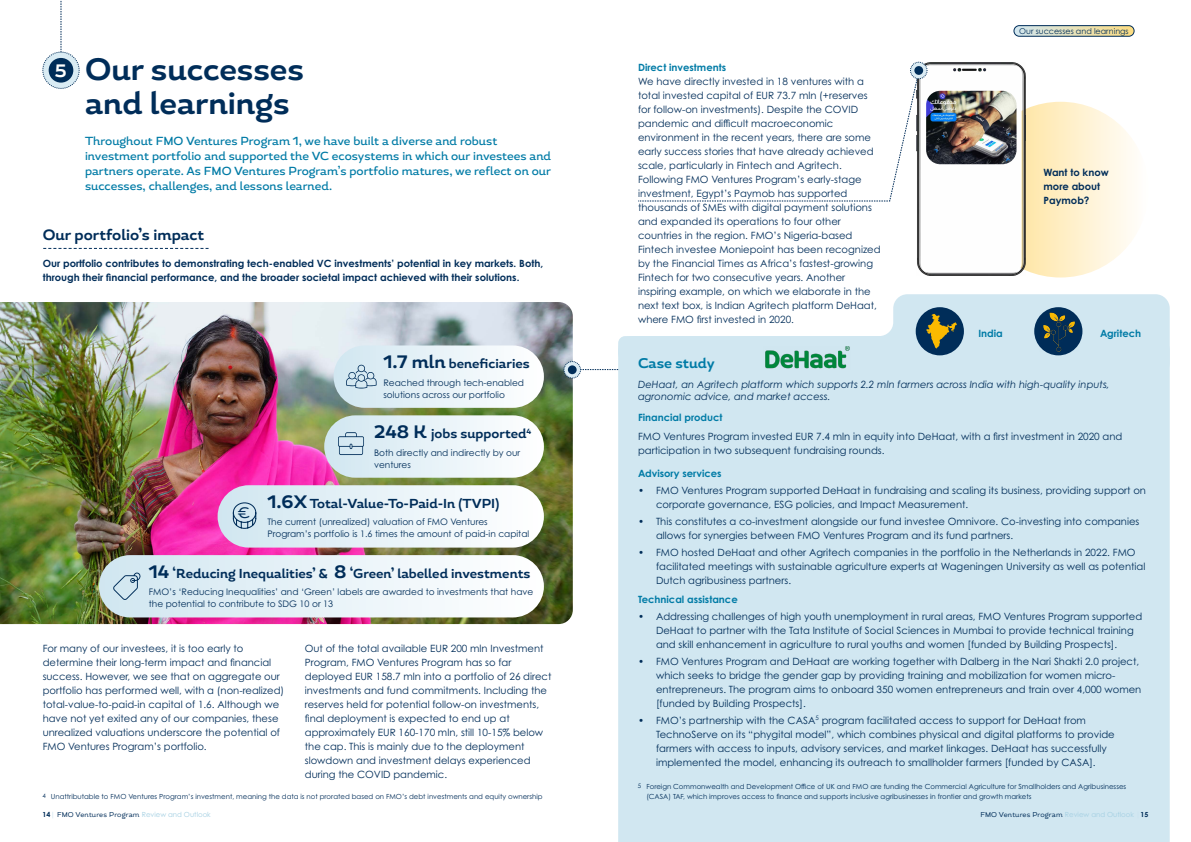
<style>
.page{position:relative;width:1191px;height:842px;background:#fff}
.page>*{position:absolute;margin:0;border:0;box-sizing:border-box;transform-origin:0 0}
.t1{font:700 31px/33.4px "Magallanes";color:#002d59}
.t2{font:700 18px "Magallanes";color:#fff}
.t3{font:15.2px "Magallanes";color:#002d59}
.t4{font:700 15px "Magallanes";color:#002d59}
.t5{font:700 14px "Magallanes";color:#007ba6}
.t6{font:700 13px "Magallanes";color:#002d59}
.t7{font:500 11.7px/15px "Magallanes";color:#007ba6}
.t8{font:10px/14px "Century Gothic Pro";color:#002d59}
.t9{font:700 10px/14px "Century Gothic Pro";color:#002d59}
.t10{font:italic 10px/12px "Century Gothic Pro";color:#002d59}
.t11{font:700 10px "Century Gothic Pro";color:#007ba6}
.t12{font:9px/12px "Century Gothic Pro";color:#002d59}
.t13{font:8px "Century Gothic Pro";color:#002d59}
.t14{font:7px/10px "Century Gothic Pro";color:#002d59}
.t15{font:7px "Magallanes";letter-spacing:.02em;color:#002d59}
.t16{font:6.1px "Century Gothic Pro";color:#002d59}
.s1{font-size:18px}
.s2{font-size:6.1px}
.s3{font-family:"Century Gothic Pro";font-weight:700}
.s4{font-family:"Century Gothic Pro";color:#c8e2ee}
.s5{font-family:"Century Gothic Pro";color:#a3cfe2}
</style>
<div class="page">
<svg style="left:882px;top:294px;width:287px;height:42px;fill:#d1e7f1"></svg>
<div style="left:618px;top:336px;width:551px;height:506px;background:#d1e7f1"></div>
<svg style="left:972px;top:102px;width:176px;height:175px"></svg>
<img style="left:0;top:302px;width:573px;height:322px">
<svg style="left:43px;top:248px;width:165px;height:1px"></svg>
<div style="left:218px;top:485px;width:326px;height:63px;background:linear-gradient(to right,#d1e7f1,#fefefe);border-radius:31px"></div>
<svg style="left:232px;top:502px;width:25px;height:27px"></svg>
<div style="left:333px;top:345px;width:211px;height:63px;background:linear-gradient(to right,#d1e6f0,#fefeff);border-radius:31px"></div>
<svg style="left:346px;top:365px;width:30px;height:23px"></svg>
<div style="left:99px;top:555px;width:445px;height:62px;background:linear-gradient(to right,#d1e6f1,#fff);border-radius:31px"></div>
<svg style="left:113px;top:571px;width:28px;height:29px"></svg>
<svg style="left:42px;top:0;width:38px;height:89px"></svg>
<div style="left:49px;top:58px;width:24px;height:25px;background:#002d59;border-radius:50%"></div>
<div style="left:324px;top:415px;width:220px;height:63px;background:linear-gradient(to right,#d1e6f0,#fefeff);border-radius:31px"></div>
<svg style="left:338px;top:432px;width:26px;height:23px"></svg>
<img style="left:763px;top:347px;width:87px;height:22px">
<img style="left:922px;top:65px;width:104px;height:211px">
<svg style="left:638px;top:62px;width:383px;height:211px"></svg>
<div style="left:914px;top:66px;width:9px;height:9px;background:#002d59;border-radius:50%"></div>
<svg style="left:563px;top:361px;width:55px;height:18px"></svg>
<div style="left:568px;top:365px;width:8px;height:9px;background:#002d59;border-radius:50%"></div>
<div style="left:1034px;top:307px;width:48px;height:48px;background:#002d59;border-radius:50%"></div>
<img style="left:1039px;top:312px;width:39px;height:39px">
<div style="left:915px;top:307px;width:49px;height:48px;background:#002d59;border-radius:50%"></div>
<svg style="left:926px;top:314px;width:31px;height:34px"></svg>
<svg style="left:1014px;top:26px;width:120px;height:10px"></svg>
<div style="left:1013px;top:25px;width:121px;height:12px;border:1px solid #002d59;border-radius:5px"></div>
<h1 class="t1" style="left:85px;top:54px;width:220px">Our successes and learnings</h1>
<p class="t7" style="left:85px;top:134px;width:467px">Throughout FMO Ventures Program 1, we have built a diverse and robust investment portfolio and supported the VC ecosystems in which our investees and partners operate. As FMO Ventures Program’s portfolio matures, we reflect on our successes, challenges, and lessons learned.</p>
<h3 class="t4" style="left:43px;top:225px;width:163px">Our portfolio’s impact</h3>
<p class="t9" style="left:43px;top:256px;width:502px">Our portfolio contributes to demonstrating tech-enabled VC investments’ potential in key markets. Both, through their financial performance, and the broader societal impact achieved with their solutions.</p>
<h2 class="t2" style="left:55px;top:59px;width:13px">5</h2>
<h3 class="t6" style="left:383px;top:355px;width:148px"><span class="s1">1.7 mln</span> beneficiaries</h3>
<p class="t12" style="left:383px;top:376px;width:142px">Reached through tech-enabled solutions across our portfolio</p>
<h3 class="t3" style="left:237px;top:504px;width:14px">€</h3>
<h3 class="t6" style="left:374px;top:425px;width:159px"><span class="s1">248 K</span> jobs supported<sup>4</sup></h3>
<p class="t12" style="left:374px;top:446px;width:148px">Both directly and indirectly by our ventures</p>
<h3 class="t6" style="left:267px;top:495px;width:233px"><span class="s1">1.6X</span> Total-Value-To-Paid-In (TVPI)</h3>
<p class="t12" style="left:267px;top:516px;width:263px">The current (unrealized) valuation of FMO Ventures<br>Program’s portfolio is 1.6 times the amount of paid-in capital</p>
<h3 class="t6" style="left:149px;top:565px;width:383px"><span class="s1">14</span> ‘Reducing Inequalities’ &amp; <span class="s1">8</span> ‘Green’ labelled investments</h3>
<p class="t12" style="left:149px;top:586px;width:386px">FMO’s ‘Reducing Inequalities’ and ‘Green’ labels are awarded to investments that have the potential to contribute to SDG 10 or 13</p>
<p class="t8" style="left:43px;top:641px;width:243px">For many of our investees, it is too early to determine their long-term impact and financial success. However, we see that on aggregate our portfolio has performed well, with a (non-realized) total-value-to-paid-in capital of 1.6. Although we have not yet exited any of our companies, these unrealized valuations underscore the potential of FMO Ventures Program’s portfolio.</p>
<p class="t8" style="left:305px;top:641px;width:248px">Out of the total available EUR 200 mln Investment Program, FMO Ventures Program has so far deployed EUR 158.7 mln into a portfolio of 26 direct investments and fund commitments. Including the reserves held for potential follow-on investments, final deployment is expected to end up at approximately EUR 160-170 mln, still 10-15% below the cap. This is mainly due to the deployment slowdown and investment delays experienced during the COVID pandemic.</p>
<p class="t14" style="left:42px;top:791px;width:502px"><span class="s2">4</span> Unattributable to FMO Ventures Program’s investment, meaning the data is not prorated based on FMO’s debt investments and equity ownership</p>
<p class="t11" style="left:638px;top:61px;width:90px">Direct investments</p>
<p class="t8" style="left:638px;top:74px;width:244px">We have directly invested in 18 ventures with a total invested capital of EUR 73.7 mln (+reserves for follow-on investments). Despite the COVID pandemic and difficult macroeconomic environment in the recent years, there are some early success stories that have already achieved scale, particularly in Fintech and Agritech.<br>Following FMO Ventures Program’s early-stage investment, Egypt’s Paymob has supported thousands of SMEs with digital payment solutions and expanded its operations to four other countries in the region. FMO’s Nigeria-based Fintech investee Moniepoint has been recognized by the Financial Times as Africa’s fastest-growing Fintech for two consecutive years. Another inspiring example, on which we elaborate in the next text box, is Indian Agritech platform DeHaat, where FMO first invested in 2020.</p>
<p class="t13" style="left:1019px;top:26px;width:111px">Our successes and learnings</p>
<p class="t9" style="left:1043px;top:165px;width:67px">Want to know more about<br>Paymob?</p>
<p class="t11" style="left:978px;top:327px;width:26px">India</p>
<p class="t11" style="left:1100px;top:327px;width:43px">Agritech</p>
<h3 class="t5" style="left:638px;top:354px;width:78px">Case study</h3>
<p class="t10" style="left:638px;top:378px;width:473px">DeHaat, an Agritech platform which supports 2.2 mln farmers across India with high-quality inputs, agronomic advice, and market access.</p>
<p class="t11" style="left:638px;top:411px;width:86px">Financial product</p>
<p class="t8" style="left:638px;top:429px;width:486px">FMO Ventures Program invested EUR 7.4 mln in equity into DeHaat, with a first investment in 2020 and participation in two subsequent fundraising rounds.</p>
<p class="t11" style="left:638px;top:467px;width:85px">Advisory services</p>
<p class="t8" style="left:656px;top:483px;width:491px;text-indent:-18px">• FMO Ventures Program supported DeHaat in fundraising and scaling its business, providing support on corporate governance, ESG policies, and Impact Measurement.</p>
<p class="t8" style="left:656px;top:514px;width:485px;text-indent:-18px">• This constitutes a co-investment alongside our fund investee Omnivore. Co-investing into companies allows for synergies between FMO Ventures Program and its fund partners.</p>
<p class="t8" style="left:656px;top:545px;width:491px;text-indent:-18px">• FMO hosted DeHaat and other Agritech companies in the portfolio in the Netherlands in 2022. FMO facilitated meetings with sustainable agriculture experts at Wageningen University as well as potential<br>Dutch agribusiness partners.</p>
<p class="t11" style="left:638px;top:593px;width:101px">Technical assistance</p>
<p class="t8" style="left:656px;top:609px;width:488px;text-indent:-18px">• Addressing challenges of high youth unemployment in rural areas, FMO Ventures Program supported<br>DeHaat to partner with the Tata Institute of Social Sciences in Mumbai to provide technical training and skill enhancement in agriculture to rural youths and women [funded by Building Prospects].</p>
<p class="t8" style="left:656px;top:654px;width:487px;text-indent:-18px">• FMO Ventures Program and DeHaat are working together with Dalberg in the Nari Shakti 2.0 project, which seeks to bridge the gender gap by providing training and mobilization for women micro&shy;entrepreneurs. The program aims to onboard 350 women entrepreneurs and train over 4,000 women [funded by Building Prospects].</p>
<p class="t8" style="left:656px;top:713px;width:460px;text-indent:-18px">• FMO’s partnership with the CASA<sup>5</sup> program facilitated access to support for DeHaat from TechnoServe on its “phygital model”, which combines physical and digital platforms to provide farmers with access to inputs, advisory services, and market linkages. DeHaat has successfully implemented the model, enhancing its outreach to smallholder farmers [funded by CASA].</p>
<p class="t16" style="left:638px;top:782px;width:5px">5</p>
<p class="t14" style="left:646px;top:781px;width:481px">Foreign Commonwealth and Development Office of UK and FMO are funding the Commercial Agriculture for Smallholders and Agribusinesses (CASA) TAF, which improves access to finance and supports inclusive agribusinesses in frontier and growth markets</p>
<p class="t15" style="left:43px;top:810px;width:170px"><span class="s3">14</span><span class="s4">|</span> FMO Ventures Program <span class="s5">Review and Outlook</span></p>
<p class="t15" style="left:980px;top:810px;width:170px">FMO Ventures Program <span class="s5">Review and Outlook</span> <span class="s4">|</span><span class="s3">15</span></p>
</div>
